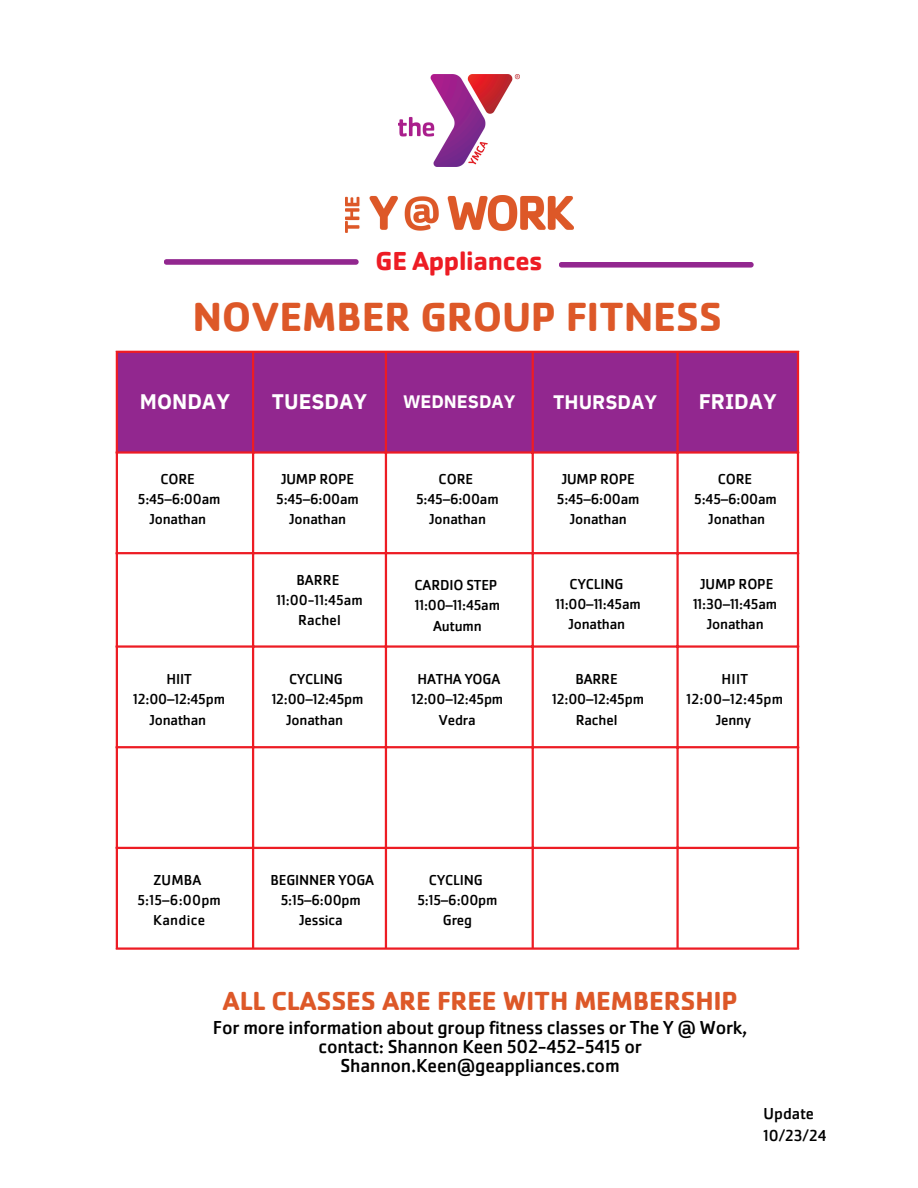
<style>
.page{position:relative;width:918px;height:1188px;background:#fff}
.page>*{position:absolute;margin:0;border:0;box-sizing:border-box;transform-origin:0 0}
.t1{font:700 42px "Cachet";letter-spacing:-.01em;color:#dd5828}
.t2{font:700 27px "Cachet";letter-spacing:-.01em;color:#dd5828}
.t3{font:700 27px "Cachet Pro";letter-spacing:-.01em;color:#ed1c24}
.t4{font:700 21px "IBM Plex Sans";color:#fff}
.t5{font:19.5px/19.2px "Cachet Pro";letter-spacing:-.01em;color:#000;text-align:center}
.t6{font:700 19.5px "IBM Plex Sans";color:#fff}
.t7{font:700 18px "IBM Plex Sans";color:#fff}
.t8{font:16.5px/22.5px "Cachet Pro";color:#000}
.t9{font:15px/20.2px "Cachet Pro";letter-spacing:-.01em;color:#000;text-align:center}
.t10{font:15px/20.2px "Cachet Pro";letter-spacing:.015em;color:#000;text-align:center}
.t11{font:15px "Cachet Pro";letter-spacing:.02em;color:#000}
</style>
<div class="page">
<div style="left:118px;top:353px;width:679px;height:98px;background:#92278f"></div>
<hr style="left:116px;top:353px;width:2px;height:594px;background:#ed1c24">
<hr style="left:252px;top:353px;width:2px;height:594px;background:#ed1c24">
<hr style="left:385px;top:353px;width:2px;height:594px;background:#ed1c24">
<hr style="left:532px;top:353px;width:2px;height:594px;background:#ed1c24">
<hr style="left:676px;top:353px;width:3px;height:594px;background:#ed1c24">
<hr style="left:797px;top:353px;width:2px;height:594px;background:#ed1c24">
<hr style="left:116px;top:351px;width:683px;height:2px;background:#ed1c24">
<hr style="left:116px;top:451px;width:683px;height:3px;background:#ed1c24">
<hr style="left:116px;top:552px;width:683px;height:2px;background:#ed1c24">
<hr style="left:116px;top:645px;width:683px;height:3px;background:#ed1c24">
<hr style="left:116px;top:746px;width:683px;height:2px;background:#ed1c24">
<hr style="left:116px;top:847px;width:683px;height:2px;background:#ed1c24">
<hr style="left:116px;top:947px;width:683px;height:3px;background:#ed1c24">
<img style="left:399px;top:74px;width:120px;height:93px">
<svg style="left:559px;top:262px;width:195px;height:6px"></svg>
<svg style="left:164px;top:259px;width:195px;height:6px"></svg>
<img style="left:345px;top:196px;width:228px;height:37px">
<p class="t3" style="left:376px;top:244px;width:168px">GE Appliances</p>
<p class="t1" style="left:192px;top:289px;width:531px">NOVEMBER GROUP FITNESS</p>
<p class="t4" style="left:140px;top:388px;width:92px">MONDAY</p>
<p class="t4" style="left:272px;top:388px;width:97px">TUESDAY</p>
<h2 class="t7" style="left:403px;top:390px;width:114px">WEDNESDAY</h2>
<h1 class="t6" style="left:553px;top:389px;width:105px">THURSDAY</h1>
<p class="t4" style="left:699px;top:388px;width:80px">FRIDAY</p>
<p class="t9" style="left:160px;top:469px;width:36px">CORE</p>
<p class="t9" style="left:138px;top:489px;width:84px">5:45–6:00am<br>Jonathan</p>
<p class="t9" style="left:276px;top:469px;width:84px">JUMP ROPE<br>5:45–6:00am</p>
<p class="t9" style="left:289px;top:509px;width:59px">Jonathan</p>
<p class="t9" style="left:296px;top:569px;width:44px">BARRE</p>
<p class="t9" style="left:276px;top:590px;width:88px">11:00-11:45am</p>
<p class="t9" style="left:298px;top:610px;width:44px">Rachel</p>
<p class="t9" style="left:133px;top:669px;width:93px">HIIT<br>12:00–12:45pm<br>Jonathan</p>
<p class="t9" style="left:289px;top:669px;width:55px">CYCLING</p>
<p class="t9" style="left:272px;top:689px;width:93px">12:00–12:45pm</p>
<p class="t9" style="left:286px;top:709px;width:59px">Jonathan</p>
<p class="t9" style="left:439px;top:469px;width:36px">CORE</p>
<p class="t9" style="left:416px;top:489px;width:84px">5:45–6:00am<br>Jonathan</p>
<p class="t9" style="left:415px;top:575px;width:84px">CARDIO STEP</p>
<p class="t9" style="left:415px;top:595px;width:87px">11:00–11:45am<br>Autumn</p>
<p class="t9" style="left:557px;top:469px;width:84px">JUMP ROPE<br>5:45–6:00am</p>
<p class="t9" style="left:570px;top:509px;width:59px">Jonathan</p>
<p class="t9" style="left:570px;top:573px;width:55px">CYCLING</p>
<p class="t9" style="left:556px;top:594px;width:87px">11:00–11:45am</p>
<p class="t9" style="left:568px;top:614px;width:59px">Jonathan</p>
<p class="t9" style="left:412px;top:669px;width:93px">HATHA YOGA<br>12:00–12:45pm<br>Vedra</p>
<p class="t9" style="left:575px;top:669px;width:44px">BARRE</p>
<p class="t9" style="left:552px;top:689px;width:93px">12:00–12:45pm<br>Rachel</p>
<p class="t9" style="left:718px;top:469px;width:36px">CORE</p>
<p class="t9" style="left:694px;top:489px;width:84px">5:45–6:00am</p>
<p class="t9" style="left:708px;top:509px;width:59px">Jonathan</p>
<p class="t9" style="left:693px;top:573px;width:86px">JUMP ROPE<br>11:30–11:45am</p>
<p class="t9" style="left:706px;top:614px;width:59px">Jonathan</p>
<p class="t9" style="left:722px;top:669px;width:28px">HIIT</p>
<p class="t11" style="left:686px;top:690px;width:98px">12:00–12:45pm</p>
<p class="t9" style="left:715px;top:710px;width:37px">Jenny</p>
<p class="t9" style="left:153px;top:869px;width:50px">ZUMBA</p>
<p class="t10" style="left:137px;top:890px;width:85px">5:15–6:00pm<br>Kandice</p>
<p class="t9" style="left:270px;top:869px;width:105px">BEGINNER YOGA<br>5:15–6:00pm</p>
<p class="t9" style="left:299px;top:910px;width:45px">Jessica</p>
<p class="t9" style="left:429px;top:869px;width:55px">CYCLING</p>
<p class="t9" style="left:417px;top:890px;width:82px">5:15–6:00pm<br>Greg</p>
<h3 class="t2" style="left:223px;top:984px;width:517px">ALL CLASSES ARE FREE WITH MEMBERSHIP</h3>
<h3 class="t5" style="left:213px;top:1018px;width:536px">For more information about group fitness classes or The Y @ Work, contact: Shannon Keen 502-452-5415 or<br>Shannon.Keen@geappliances.com</h3>
<p class="t8" style="left:764px;top:1102px;width:64px">Update<br>10/23/24</p>
</div>
